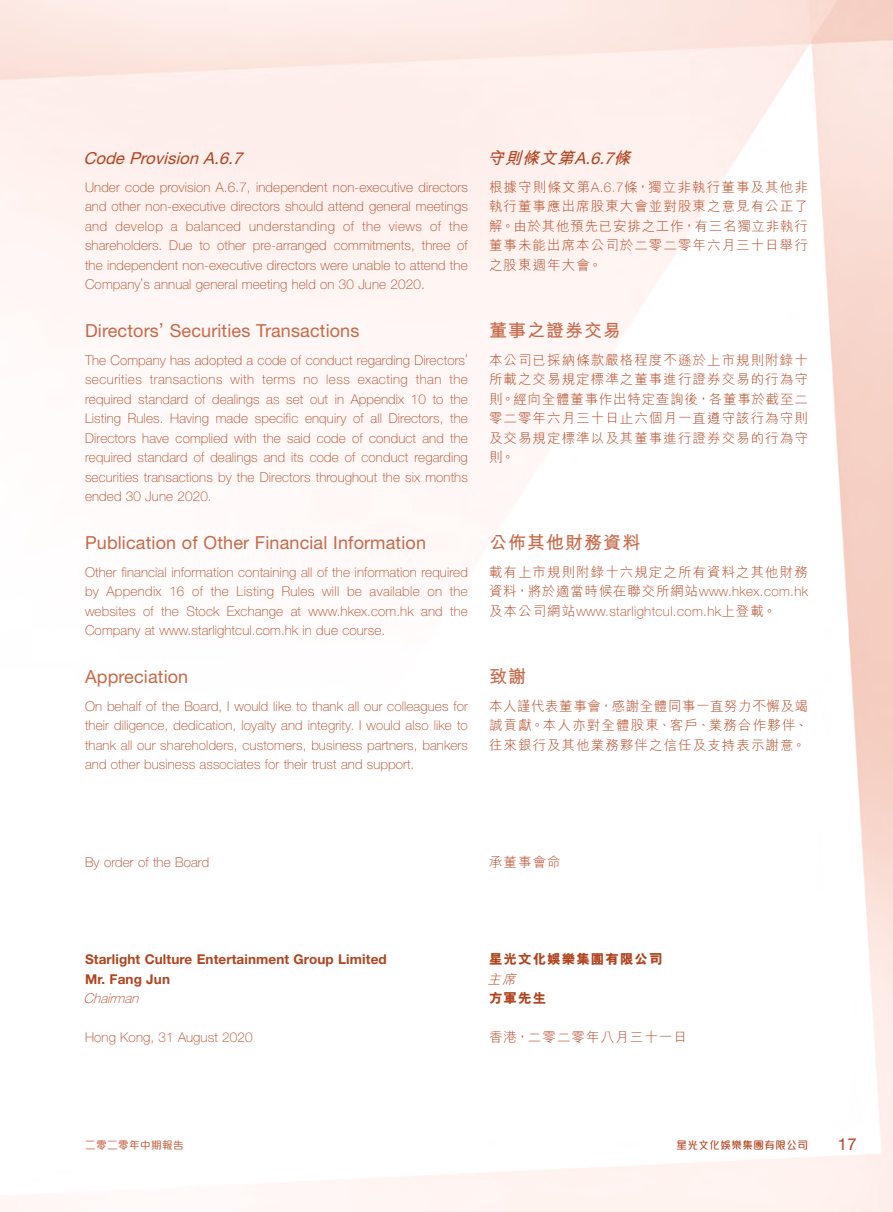
<style>
.page{position:relative;width:893px;height:1212px;background:#fff}
.page>*{position:absolute;margin:0;border:0;box-sizing:border-box;transform-origin:0 0}
.Heading_2{font:18px "Helvetica Neue LT Std";letter-spacing:.01em;color:#c76948}
.C_Heading_2{font:700 18px "M Hei HK";letter-spacing:.06em;color:#c76948}
.Heading_3{font:italic 16.5px "Helvetica Neue LT Std";color:#b1431e}
.C_Heading_3{font:italic 700 16.5px "M Hei HK";color:#b1431e}
.t1{font:16.5px "Helvetica Neue LT Std";color:#b1431e}
.Body_Text{font:100 13.5px/19.5px "Helvetica Neue LT Std";letter-spacing:.01em;color:#b1431e;text-align:justify}
.C_Body_Text{font:300 13.5px/19.5px "M Hei HK";letter-spacing:.075em;color:#b1431e;text-align:justify}
.Body_Text-2{font:700 13.5px "Helvetica Neue LT Std";letter-spacing:.01em;color:#b1431e}
.C_Body_Text-2{font:800 13.5px "M Hei HK";letter-spacing:.08em;color:#b1431e}
.Body_Text-3{font:italic 100 13.5px "Helvetica Neue LT Std";color:#b1431e}
.C_Body_Text-3{font:italic 300 13.5px "M Hei HK";color:#b1431e}
.t2{font:500 10.5px "M Elle HK";letter-spacing:.05em;color:#b1431e}
.t3{font:500 10.5px "M Elle HK";letter-spacing:.05em;color:#c76948}
.s1{font-family:"Helvetica Neue LT Std";font-weight:400}
.s2{font-family:"Helvetica Neue LT Std";font-weight:100}
</style>
<div class="page">
<p class="Heading_3" style="left:83px;top:148px;width:165px">CodeProvisionA.6.7</p>
<p class="Body_Text" style="left:85px;top:177px;width:384px">Under code provision A.6.7, independent non-executive directors and other non-executive directors should attend general meetings and develop a balanced understanding of the views of the shareholders. Due to other pre-arranged commitments, three of the independent non-executive directors were unable to attend the Company’s annual general meeting held on 30 June 2020.</p>
<p class="Heading_2" style="left:85px;top:319px;width:276px">Directors’ Securities Transactions</p>
<p class="Body_Text" style="left:85px;top:350px;width:384px">The Company has adopted a code of conduct regarding Directors’ securities transactions with terms no less exacting than the required standard of dealings as set out in Appendix 10 to the Listing Rules. Having made specific enquiry of all Directors, the Directors have complied with the said code of conduct and the required standard of dealings and its code of conduct regarding securities transactions by the Directors throughout the six months ended 30 June 2020.</p>
<p class="Heading_2" style="left:85px;top:531px;width:342px">Publication of Other Financial Information</p>
<p class="Body_Text" style="left:85px;top:562px;width:384px">Other financial information containing all of the information required by Appendix 16 of the Listing Rules will be available on the websites of the Stock Exchange at www.hkex.com.hk and the Company at www.starlightcul.com.hk in due course.</p>
<p class="Heading_2" style="left:85px;top:665px;width:105px">Appreciation</p>
<p class="Body_Text" style="left:85px;top:696px;width:384px">On behalf of the Board, I would like to thank all our colleagues for their diligence, dedication, loyalty and integrity. I would also like to thank all our shareholders, customers, business partners, bankers and other business associates for their trust and support.</p>
<p class="C_Heading_3" style="left:487px;top:146px;width:150px">守則條文第<span class="s1">A.6.7</span>條</p>
<p class="C_Body_Text" style="left:489px;top:177px;width:320px">根據守則條文第<span class="s2">A.6.7</span>條，獨立非執行董事及其他非執行董事應出席股東大會並對股東之意見有公正了解。由於其他預先已安排之工作，有三名獨立非執行董事未能出席本公司於二零二零年六月三十日舉行之股東週年大會。</p>
<p class="C_Heading_2" style="left:489px;top:317px;width:134px">董事之證券交易</p>
<p class="C_Body_Text" style="left:489px;top:350px;width:320px">本公司已採納條款嚴格程度不遜於上市規則附錄十所載之交易規定標準之董事進行證券交易的行為守則。經向全體董事作出特定查詢後，各董事於截至二零二零年六月三十日止六個月一直遵守該行為守則及交易規定標準以及其董事進行證券交易的行為守則。</p>
<p class="C_Heading_2" style="left:489px;top:529px;width:153px">公佈其他財務資料</p>
<p class="C_Body_Text" style="left:489px;top:562px;width:320px">載有上市規則附錄十六規定之所有資料之其他財務資料，將於適當時候在聯交所網站<span class="s2">www.hkex.com.hk</span>及本公司網站<span class="s2">www.starlightcul.com.hk</span>上登載。</p>
<p class="C_Heading_2" style="left:489px;top:663px;width:39px">致謝</p>
<p class="C_Body_Text" style="left:489px;top:696px;width:320px">本人謹代表董事會，感謝全體同事一直努力不懈及竭誠貢獻。本人亦對全體股東、客戶、業務合作夥伴、往來銀行及其他業務夥伴之信任及支持表示謝意。</p>
<p class="Body_Text" style="left:85px;top:852px;width:126px">By order of the Board</p>
<p class="C_Body_Text" style="left:489px;top:852px;width:73px">承董事會命</p>
<p class="Body_Text-2" style="left:85px;top:951px;width:303px">Starlight Culture Entertainment Group Limited</p>
<p class="Body_Text-2" style="left:85px;top:970px;width:86px">Mr. Fang Jun</p>
<p class="Body_Text-3" style="left:84px;top:991px;width:60px">Chairman</p>
<p class="Body_Text" style="left:85px;top:1028px;width:169px">Hong Kong, 31 August 2020</p>
<p class="C_Body_Text-2" style="left:489px;top:952px;width:175px">星光文化娛樂集團有限公司</p>
<p class="C_Body_Text-3" style="left:488px;top:972px;width:33px">主席</p>
<p class="C_Body_Text-2" style="left:489px;top:991px;width:59px">方軍先生</p>
<p class="C_Body_Text" style="left:489px;top:1027px;width:199px">香港，二零二零年八月三十一日</p>
<p class="t3" style="left:85px;top:1140px;width:100px">二零二零年中期報告</p>
<p class="t2" style="left:676px;top:1140px;width:133px">星光文化娛樂集團有限公司</p>
<p class="t1" style="left:838px;top:1134px;width:20px">17</p>
</div>
